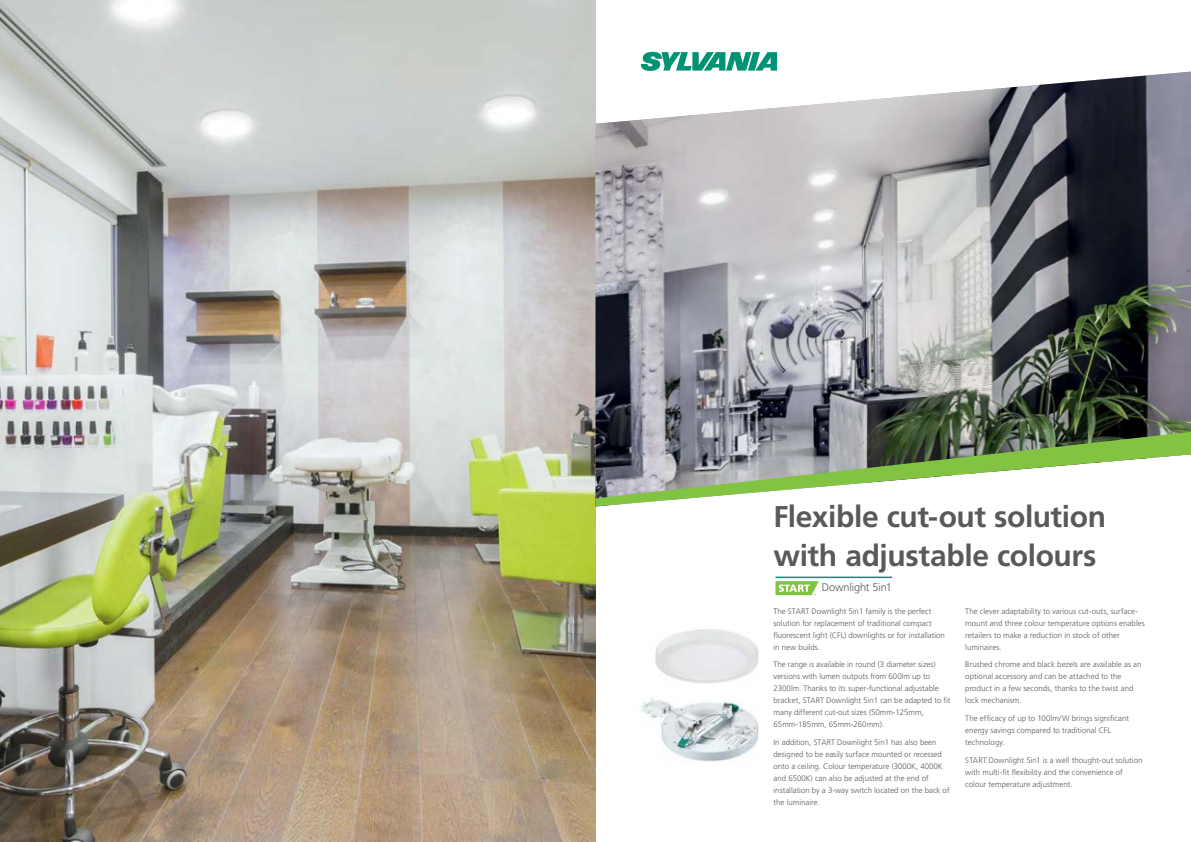
<style>
.page{position:relative;width:1191px;height:842px;background:#fff}
.page>*{position:absolute;margin:0;border:0;box-sizing:border-box;transform-origin:0 0}
.t1{font:700 30px/39px "Frutiger LT Std";letter-spacing:-.015em;color:#58595b}
.t2{font:300 11px "Frutiger";letter-spacing:-.015em;color:#58595b}
.t3{font:300 8px/12px "Frutiger LT Std";color:#58595b}
</style>
<div class="page">
<img style="left:0;top:0;width:595px;height:842px">
<img style="left:595px;top:72px;width:596px;height:360px">
<svg style="left:595px;top:432px;width:596px;height:74px"></svg>
<svg style="left:641px;top:52px;width:136px;height:19px"></svg>
<hr style="left:775px;top:577px;width:117px;height:1px;background:#009373">
<svg style="left:775px;top:581px;width:44px;height:14px"></svg>
<img style="left:655px;top:629px;width:104px;height:54px">
<img style="left:641px;top:698px;width:118px;height:64px">
<h1 class="t1" style="left:773px;top:498px;width:334px">Flexible cut-out solution with adjustable colours</h1>
<p class="t3" style="left:773px;top:605px;width:173px">The START Downlight 5in1 family is the perfect solution for replacement of traditional compact fluorescent light (CFL) downlights or for installation in new builds.</p>
<p class="t3" style="left:773px;top:659px;width:178px">The range is available in round (3 diameter sizes) versions with lumen outputs from 600lm up to 2300lm. Thanks to its super-functional adjustable bracket, START Downlight 5in1 can be adapted to fit many different cut-out sizes (50mm-125mm, 65mm-185mm, 65mm-260mm).</p>
<p class="t3" style="left:773px;top:736px;width:177px">In addition, START Downlight 5in1 has also been designed to be easily surface mounted or recessed onto a ceiling. Colour temperature (3000K, 4000K and 6500K) can also be adjusted at the end of installation by a 3-way switch located on the back of the luminaire.</p>
<h2 class="t2" style="left:822px;top:581px;width:72px">Downlight 5in1</h2>
<p class="t3" style="left:965px;top:605px;width:181px">The clever adaptability to various cut-outs, surface&shy;mount and three colour temperature options enables retailers to make a reduction in stock of other luminaires.</p>
<p class="t3" style="left:965px;top:659px;width:178px">Brushed chrome and black bezels are available as an optional accessory and can be attached to the product in a few seconds, thanks to the twist and lock mechanism.</p>
<p class="t3" style="left:965px;top:712px;width:165px">The efficacy of up to 100lm/W brings significant energy savings compared to traditional CFL technology.</p>
<p class="t3" style="left:965px;top:754px;width:179px">START Downlight 5in1 is a well thought-out solution with multi-fit flexibility and the convenience of colour temperature adjustment.</p>
</div>
